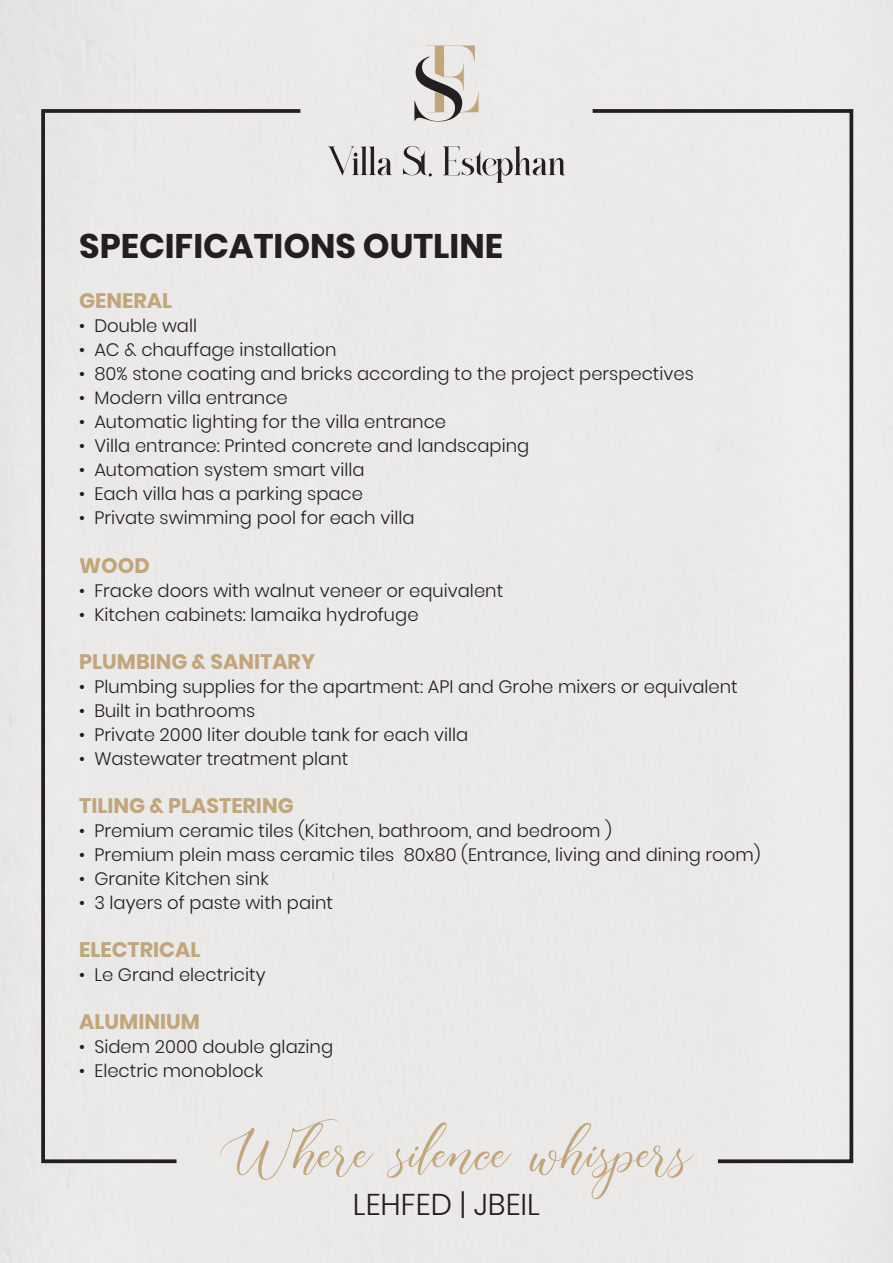
<style>
.page{position:relative;width:893px;height:1263px;background:#fff}
.page>*{position:absolute;margin:0;border:0;box-sizing:border-box;transform-origin:0 0}
.t1{font:66px "Aisyah Demo";color:#c2a67b}
.t2{font:700 34.05px "Poppins";color:#231f20}
.t3{font:300 30px "Poppins";color:#231f20}
.t4{font:700 21px "Poppins";color:#c2a67b}
.t5{font:300 18px "Poppins";color:#231f20}
</style>
<div class="page">
<div style="left:589px;top:107px;width:266px;height:1058px;background:#ebeae9"></div>
<div style="left:39px;top:107px;width:265px;height:1058px;background:#eae9e8"></div>
<svg style="left:328px;top:146px;width:64px;height:29px;background:#b7b5b4"></svg>
<svg style="left:443px;top:146px;width:122px;height:37px;background:#c5c3c2"></svg>
<svg style="left:402px;top:145px;width:30px;height:31px"></svg>
<svg style="left:414px;top:45px;width:65px;height:77px;background:#c6c1ba"></svg>
<h2 class="t2" style="left:79px;top:227px;width:425px">SPECIFICATIONS OUTLINE</h2>
<p class="t4" style="left:79px;top:289px;width:94px">GENERAL</p>
<p class="t5" style="left:79px;top:316px;width:119px">• Double wall</p>
<p class="t5" style="left:79px;top:340px;width:259px">• AC &amp; chauffage installation</p>
<p class="t5" style="left:79px;top:364px;width:616px">• 80% stone coating and bricks according to the project perspectives</p>
<p class="t5" style="left:79px;top:388px;width:210px">• Modern villa entrance</p>
<p class="t5" style="left:79px;top:412px;width:369px">• Automatic lighting for the villa entrance</p>
<p class="t5" style="left:79px;top:436px;width:452px">• Villa entrance: Printed concrete and landscaping</p>
<p class="t5" style="left:79px;top:460px;width:287px">• Automation system smart villa</p>
<p class="t5" style="left:79px;top:484px;width:285px">• Each villa has a parking space</p>
<p class="t5" style="left:79px;top:508px;width:337px">• Private swimming pool for each villa</p>
<p class="t4" style="left:79px;top:553px;width:72px">WOOD</p>
<p class="t5" style="left:79px;top:580px;width:426px">• Fracke doors with walnut veneer or equivalent</p>
<p class="t5" style="left:79px;top:604px;width:341px">• Kitchen cabinets: lamaika hydrofuge</p>
<p class="t4" style="left:79px;top:649px;width:238px">PLUMBING &amp; SANITARY</p>
<p class="t5" style="left:79px;top:676px;width:660px">• Plumbing supplies for the apartment: API and Grohe mixers or equivalent</p>
<p class="t5" style="left:79px;top:700px;width:178px">• Built in bathrooms</p>
<p class="t5" style="left:79px;top:724px;width:391px">• Private 2000 liter double tank for each villa</p>
<p class="t5" style="left:79px;top:748px;width:271px">• Wastewater treatment plant</p>
<p class="t4" style="left:79px;top:793px;width:216px">TILING &amp; PLASTERING</p>
<p class="t5" style="left:79px;top:820px;width:534px">• Premium ceramic tiles (Kitchen, bathroom, and bedroom )</p>
<p class="t5" style="left:79px;top:844px;width:683px">• Premium plein mass ceramic tiles 80x80 (Entrance, living and dining room)</p>
<p class="t5" style="left:79px;top:868px;width:191px">• Granite Kitchen sink</p>
<p class="t5" style="left:79px;top:892px;width:256px">• 3 layers of paste with paint</p>
<p class="t4" style="left:79px;top:937px;width:123px">ELECTRICAL</p>
<p class="t5" style="left:79px;top:964px;width:188px">• Le Grand electricity</p>
<p class="t4" style="left:79px;top:1009px;width:122px">ALUMINIUM</p>
<p class="t5" style="left:79px;top:1036px;width:255px">• Sidem 2000 double glazing</p>
<p class="t5" style="left:79px;top:1060px;width:186px">• Electric monoblock</p>
<h1 class="t1" style="left:220px;top:1110px;width:471px">Where silence whispers</h1>
<h3 class="t3" style="left:353px;top:1187px;width:188px">LEHFED | JBEIL</h3>
</div>
